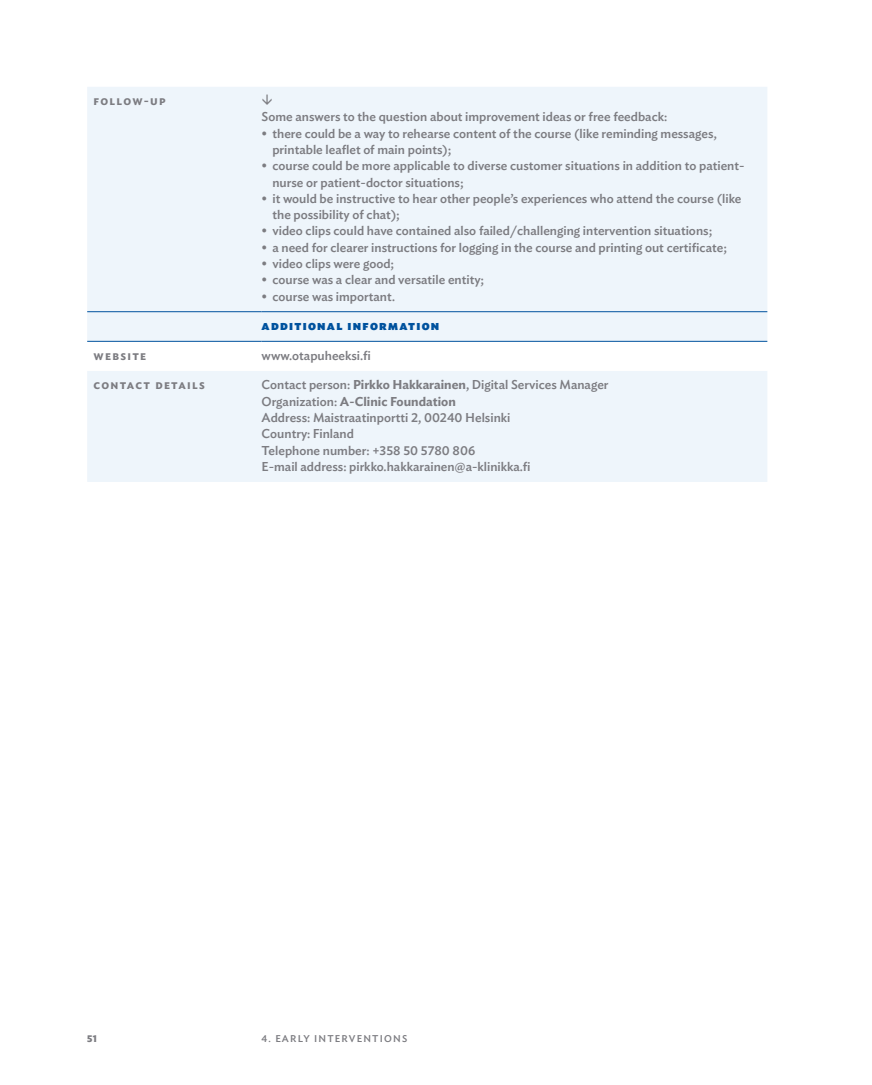
<style>
.page{position:relative;width:872px;height:1085px;background:#fff}
.page>*{position:absolute;margin:0;border:0;box-sizing:border-box;transform-origin:0 0}
.t1{font:500 12.75px/16.2px "Ideal Sans";color:#7c7c81}
.t2{font:600 12.75px "Ideal Sans";letter-spacing:.1em;color:#7c7c81}
.t3{font:900 12.75px "Ideal Sans";letter-spacing:.1em;color:#00529e}
.t4{font:500 9.75px "Ideal Sans";letter-spacing:.12em;color:#7c7c81}
.t5{font:700 9.75px "Ideal Sans";color:#7c7c81}
.s1{font-weight:600}
</style>
<div class="page">
<div style="left:87px;top:87px;width:680px;height:395px;background:#eef5fb"></div>
<svg style="left:87px;top:342px;width:680px;height:29px"></svg>
<hr style="left:87px;top:311px;width:174px;height:1px;background:#00529e">
<hr style="left:261px;top:311px;width:506px;height:1px;background:#00529e">
<hr style="left:87px;top:341px;width:174px;height:1px;background:#00529e">
<hr style="left:261px;top:341px;width:506px;height:1px;background:#00529e">
<svg style="left:263px;top:95px;width:9px;height:10px"></svg>
<p class="t2" style="left:94px;top:91px;width:73px">Follow-up</p>
<p class="t1" style="left:261px;top:108px;width:407px">Some answers to the question about improvement ideas or free feedback:</p>
<p class="t1" style="left:272px;top:124px;width:446px;text-indent:-11px">• there could be a way to rehearse content of the course (like reminding messages, printable leaflet of main points);</p>
<p class="t1" style="left:272px;top:157px;width:473px;text-indent:-11px">• course could be more applicable to diverse customer situations in addition to patient&shy;nurse or patient-doctor situations;</p>
<p class="t1" style="left:272px;top:189px;width:470px;text-indent:-11px">• it would be instructive to hear other people’s experiences who attend the course (like the possibility of chat);</p>
<p class="t1" style="left:261px;top:222px;width:452px">• video clips could have contained also failed/challenging intervention situations;</p>
<p class="t1" style="left:261px;top:238px;width:467px">• a need for clearer instructions for logging in the course and printing out certificate;</p>
<p class="t1" style="left:261px;top:254px;width:134px">• video clips were good;</p>
<p class="t1" style="left:261px;top:271px;width:224px">• course was a clear and versatile entity;</p>
<p class="t1" style="left:261px;top:287px;width:135px">• course was important.</p>
<p class="t3" style="left:261px;top:315px;width:179px">Additional information</p>
<p class="t2" style="left:94px;top:345px;width:54px">Website</p>
<p class="t1" style="left:261px;top:346px;width:111px">www.otapuheeksi.fi</p>
<p class="t2" style="left:94px;top:375px;width:113px">Contact details</p>
<p class="t1" style="left:261px;top:376px;width:348px">Contact person: <span class="s1">Pirkko Hakkarainen</span>, Digital Services Manager Organization: <span class="s1">A-Clinic Foundation<br></span>Address: Maistraatinportti 2, 00240 Helsinki<br>Country: Finland<br>Telephone number: +358 50 5780 806<br>E-mail address: pirkko.hakkarainen@a-klinikka.fi</p>
<p class="t5" style="left:87px;top:1030px;width:11px">51</p>
<p class="t4" style="left:261px;top:1030px;width:147px">4. EARLY INTERVENTIONS</p>
</div>
